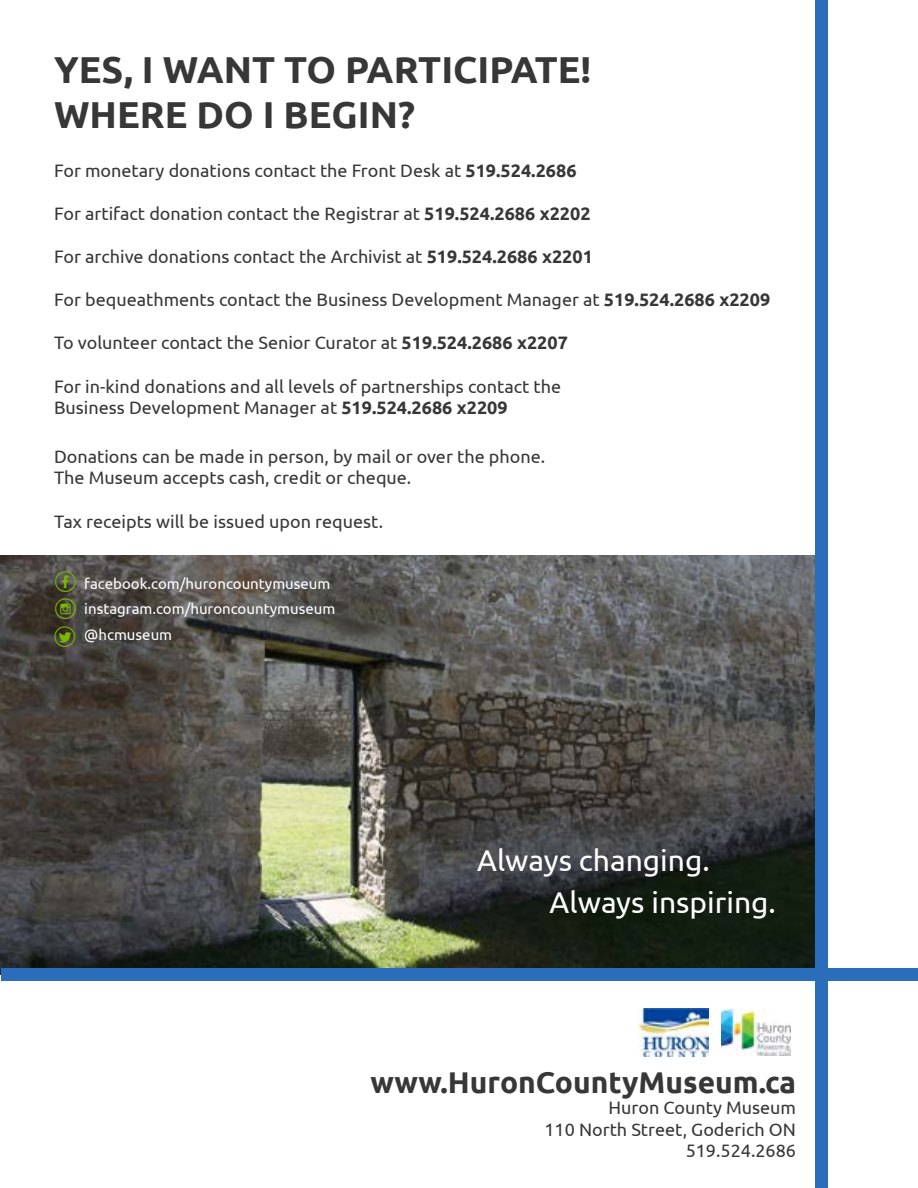
<style>
.page{position:relative;width:918px;height:1188px;background:#fff}
.page>*{position:absolute;margin:0;border:0;box-sizing:border-box;transform-origin:0 0}
.t1{font:700 37.5px/45px "Ubuntu";color:#373737}
.t2{font:30px/42px "Ubuntu";color:#fff}
.t3{font:700 30px "Ubuntu";color:#373737}
.t4{font:30px/27.6px "Social Shapes";color:#7ab800;text-align:justify}
.t5{font:18px/21.6px "Ubuntu";color:#373737}
.t6{font:15px/25.5px "Ubuntu";color:#fff}
.s1{font-weight:700}
</style>
<div class="page">
<img style="left:0;top:555px;width:815px;height:419px">
<div style="left:1px;top:968px;width:917px;height:13px;background:#2a6ebb"></div>
<div style="left:815px;top:0;width:13px;height:1188px;background:#2a6ebb"></div>
<img style="left:639px;top:1008px;width:69px;height:49px">
<img style="left:722px;top:1009px;width:69px;height:47px">
<h1 class="t1" style="left:54px;top:47px;width:539px">YES, I WANT TO PARTICIPATE!<br>WHERE DO I BEGIN?</h1>
<p class="t5" style="left:54px;top:159px;width:524px">For monetary donations contact the Front Desk at <span class="s1">519.524.2686</span></p>
<p class="t5" style="left:54px;top:202px;width:538px">For artifact donation contact the Registrar at <span class="s1">519.524.2686 x2202</span></p>
<p class="t5" style="left:54px;top:245px;width:540px">For archive donations contact the Archivist at <span class="s1">519.524.2686 x2201</span></p>
<p class="t5" style="left:54px;top:289px;width:718px">For bequeathments contact the Business Development Manager at <span class="s1">519.524.2686 x2209</span></p>
<p class="t5" style="left:54px;top:332px;width:515px">To volunteer contact the Senior Curator at <span class="s1">519.524.2686 x2207</span></p>
<p class="t5" style="left:54px;top:375px;width:509px">For in-kind donations and all levels of partnerships contact the<br>Business Development Manager at <span class="s1">519.524.2686 x2209</span></p>
<p class="t5" style="left:54px;top:445px;width:493px">Donations can be made in person, by mail or over the phone.<br>The Museum accepts cash, credit or cheque.</p>
<p class="t5" style="left:54px;top:510px;width:331px">Tax receipts will be issued upon request.</p>
<h2 class="t4" style="left:54px;top:567px;width:24px">c f d</h2>
<p class="t6" style="left:84px;top:570px;width:253px">facebook.com/huroncountymuseum instagram.com/huroncountymuseum @hcmuseum</p>
<h2 class="t2" style="left:550px;top:839px;width:228px;text-indent:-72px">Always changing.<br>Always inspiring.</h2>
<h2 class="t3" style="left:370px;top:1064px;width:427px">www.HuronCountyMuseum.ca</h2>
<p class="t5" style="left:544px;top:1096px;width:253px;text-align:right">Huron County Museum<br>110 North Street, Goderich ON<br>519.524.2686</p>
</div>
